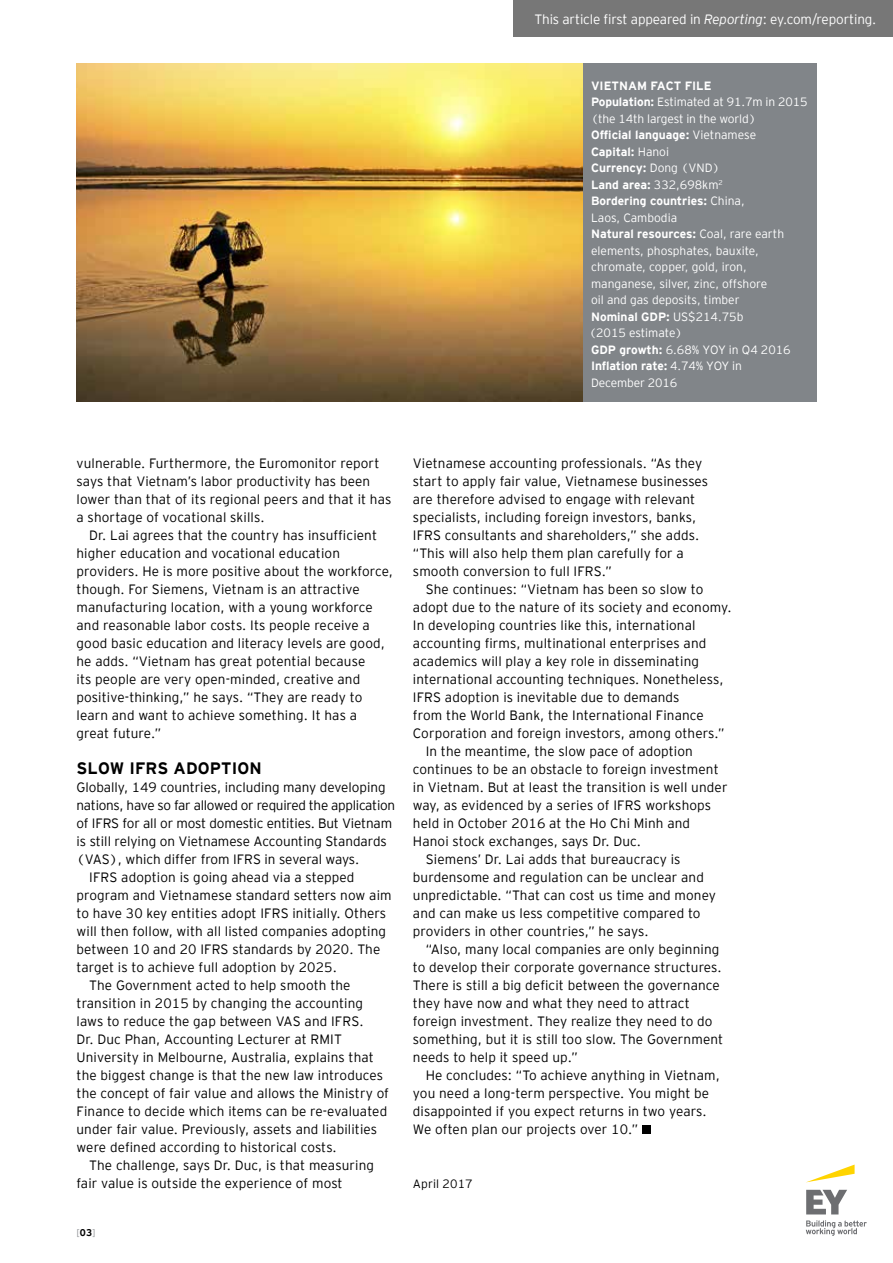
<style>
.page{position:relative;width:893px;height:1263px;background:#fff}
.page>*{position:absolute;margin:0;border:0;box-sizing:border-box;transform-origin:0 0}
.t1{font:700 16.5px "EY Interstate";letter-spacing:.01em;color:#000}
.t2{font:300 13.5px/18px "EY Interstate";letter-spacing:.01em;color:#000}
.t3{font:300 13.5px "EY Interstate";letter-spacing:-.01em;color:#fff}
.t4{font:300 13.5px "EY Interstate";letter-spacing:-.02em;color:#000}
.t5{font:300 13.5px "EY Interstate";letter-spacing:-.01em;color:#000}
.t6{font:300 12px/16.5px "EY Interstate";color:#fff}
.t7{font:300 12px "EY Interstate";letter-spacing:.01em;color:#000}
.t8{font:300 9.75px "EY Interstate";color:#939598}
.s1{font-style:italic}
.s2{font-weight:700}
.s3{font-weight:700;color:#000}
</style>
<div class="page">
<img style="left:77px;top:64px;width:506px;height:338px">
<div style="left:583px;top:64px;width:233px;height:338px;background:#818589"></div>
<div style="left:513px;top:0;width:380px;height:36px;background:#777"></div>
<svg style="left:807px;top:1164px;width:48px;height:18px"></svg>
<svg style="left:806px;top:1190px;width:61px;height:46px"></svg>
<div style="left:642px;top:1125px;width:9px;height:8px;background:#000"></div>
<p class="t3" style="left:534px;top:9px;width:343px">This article first appeared in <span class="s1">Reporting</span>: ey.com/reporting.</p>
<p class="t6" style="left:589px;top:76px;width:220px"><span class="s2">VIETNAM FACT FILE<br>Population:</span> Estimated at 91.7m in 2015 (the 14th largest in the world)<br><span class="s2">Official language:</span> Vietnamese<br><span class="s2">Capital:</span> Hanoi<br><span class="s2">Currency:</span> Dong (VND)<br><span class="s2">Land area:</span> 332,698km<sup>2<br></sup><span class="s2">Bordering countries:</span> China,<br>Laos, Cambodia<br><span class="s2">Natural resources:</span> Coal, rare earth elements, phosphates, bauxite, chromate, copper, gold, iron, manganese, silver, zinc, offshore<br>oil and gas deposits, timber<br><span class="s2">Nominal GDP:</span> US$214.75b<br>(2015 estimate)<br><span class="s2">GDP growth:</span> 6.68% YOY in Q4 2016<br><span class="s2">Inflation rate:</span> 4.74% YOY in<br>December 2016</p>
<p class="t2" style="left:77px;top:453px;width:316px">vulnerable. Furthermore, the Euromonitor report says that Vietnam’s labor productivity has been lower than that of its regional peers and that it has a shortage of vocational skills.</p>
<p class="t2" style="left:77px;top:525px;width:318px;text-indent:13px">Dr. Lai agrees that the country has insufficient higher education and vocational education providers. He is more positive about the workforce, though. For Siemens, Vietnam is an attractive manufacturing location, with a young workforce and reasonable labor costs. Its people receive a good basic education and literacy levels are good, he adds. “Vietnam has great potential because<br>its people are very open-minded, creative and positive-thinking,” he says. “They are ready to learn and want to achieve something. It has a great future.”</p>
<p class="t1" style="left:77px;top:756px;width:187px">SLOW IFRS ADOPTION</p>
<p class="t2" style="left:77px;top:777px;width:311px">Globally, 149 countries, including many developing</p>
<p class="t4" style="left:77px;top:796px;width:320px">nations, have so far allowed or required the application</p>
<p class="t5" style="left:77px;top:814px;width:317px">of IFRS for all or most domestic entities. But Vietnam</p>
<p class="t2" style="left:77px;top:831px;width:312px">is still relying on Vietnamese Accounting Standards</p>
<p class="t2" style="left:77px;top:849px;width:284px">(VAS), which differ from IFRS in several ways.</p>
<p class="t2" style="left:89px;top:867px;width:267px">IFRS adoption is going ahead via a stepped</p>
<p class="t2" style="left:77px;top:885px;width:317px">program and Vietnamese standard setters now aim</p>
<p class="t2" style="left:77px;top:903px;width:311px">to have 30 key entities adopt IFRS initially. Others</p>
<p class="t2" style="left:77px;top:921px;width:311px">will then follow, with all listed companies adopting</p>
<p class="t2" style="left:77px;top:939px;width:305px">between 10 and 20 IFRS standards by 2020. The</p>
<p class="t2" style="left:77px;top:957px;width:262px">target is to achieve full adoption by 2025.</p>
<p class="t2" style="left:89px;top:975px;width:263px">The Government acted to help smooth the</p>
<p class="t2" style="left:77px;top:993px;width:288px">transition in 2015 by changing the accounting</p>
<p class="t2" style="left:77px;top:1011px;width:288px">laws to reduce the gap between VAS and IFRS.</p>
<p class="t2" style="left:77px;top:1029px;width:267px">Dr. Duc Phan, Accounting Lecturer at RMIT</p>
<p class="t2" style="left:77px;top:1047px;width:299px">University in Melbourne, Australia, explains that</p>
<p class="t2" style="left:77px;top:1065px;width:308px">the biggest change is that the new law introduces</p>
<p class="t2" style="left:77px;top:1083px;width:314px">the concept of fair value and allows the Ministry of</p>
<p class="t2" style="left:77px;top:1101px;width:312px">Finance to decide which items can be re-evaluated</p>
<p class="t2" style="left:77px;top:1119px;width:302px">under fair value. Previously, assets and liabilities</p>
<p class="t2" style="left:77px;top:1137px;width:262px">were defined according to historical costs.</p>
<p class="t2" style="left:89px;top:1155px;width:286px">The challenge, says Dr. Duc, is that measuring</p>
<p class="t2" style="left:77px;top:1173px;width:268px">fair value is outside the experience of most</p>
<p class="t8" style="left:77px;top:1226px;width:20px">[<span class="s3">03</span>]</p>
<p class="t2" style="left:413px;top:453px;width:297px">Vietnamese accounting professionals. “As they start to apply fair value, Vietnamese businesses are therefore advised to engage with relevant specialists, including foreign investors, banks, IFRS consultants and shareholders,” she adds. “This will also help them plan carefully for a smooth conversion to full IFRS.”</p>
<p class="t2" style="left:426px;top:579px;width:279px">She continues: “Vietnam has been so slow to</p>
<p class="t2" style="left:413px;top:597px;width:320px">adopt due to the nature of its society and economy.</p>
<p class="t2" style="left:413px;top:615px;width:284px">In developing countries like this, international</p>
<p class="t2" style="left:413px;top:633px;width:295px">accounting firms, multinational enterprises and</p>
<p class="t2" style="left:413px;top:651px;width:288px">academics will play a key role in disseminating</p>
<p class="t2" style="left:413px;top:669px;width:312px">international accounting techniques. Nonetheless,</p>
<p class="t2" style="left:413px;top:687px;width:268px">IFRS adoption is inevitable due to demands</p>
<p class="t2" style="left:413px;top:705px;width:292px">from the World Bank, the International Finance</p>
<p class="t2" style="left:413px;top:723px;width:313px">Corporation and foreign investors, among others.”</p>
<p class="t2" style="left:426px;top:741px;width:269px">In the meantime, the slow pace of adoption</p>
<p class="t2" style="left:413px;top:759px;width:307px">continues to be an obstacle to foreign investment</p>
<p class="t2" style="left:413px;top:777px;width:316px">in Vietnam. But at least the transition is well under</p>
<p class="t2" style="left:413px;top:795px;width:300px">way, as evidenced by a series of IFRS workshops</p>
<p class="t2" style="left:413px;top:813px;width:279px">held in October 2016 at the Ho Chi Minh and</p>
<p class="t2" style="left:413px;top:831px;width:230px">Hanoi stock exchanges, says Dr. Duc.</p>
<p class="t2" style="left:426px;top:849px;width:256px">Siemens’ Dr. Lai adds that bureaucracy is</p>
<p class="t2" style="left:413px;top:867px;width:292px">burdensome and regulation can be unclear and</p>
<p class="t2" style="left:413px;top:885px;width:305px">unpredictable. “That can cost us time and money</p>
<p class="t2" style="left:413px;top:903px;width:289px">and can make us less competitive compared to</p>
<p class="t2" style="left:413px;top:921px;width:237px">providers in other countries,” he says.</p>
<p class="t2" style="left:426px;top:939px;width:295px">“Also, many local companies are only beginning</p>
<p class="t2" style="left:413px;top:957px;width:310px">to develop their corporate governance structures.</p>
<p class="t2" style="left:413px;top:975px;width:308px">There is still a big deficit between the governance</p>
<p class="t2" style="left:413px;top:993px;width:278px">they have now and what they need to attract</p>
<p class="t2" style="left:413px;top:1011px;width:301px">foreign investment. They realize they need to do</p>
<p class="t2" style="left:413px;top:1029px;width:312px">something, but it is still too slow. The Government</p>
<p class="t2" style="left:413px;top:1047px;width:166px">needs to help it speed up.”</p>
<p class="t2" style="left:426px;top:1065px;width:296px">He concludes: “To achieve anything in Vietnam,</p>
<p class="t2" style="left:413px;top:1083px;width:298px">you need a long-term perspective. You might be</p>
<p class="t2" style="left:413px;top:1101px;width:295px">disappointed if you expect returns in two years.</p>
<p class="t2" style="left:413px;top:1119px;width:227px">We often plan our projects over 10.”</p>
<p class="t7" style="left:413px;top:1175px;width:61px">April 2017</p>
</div>
